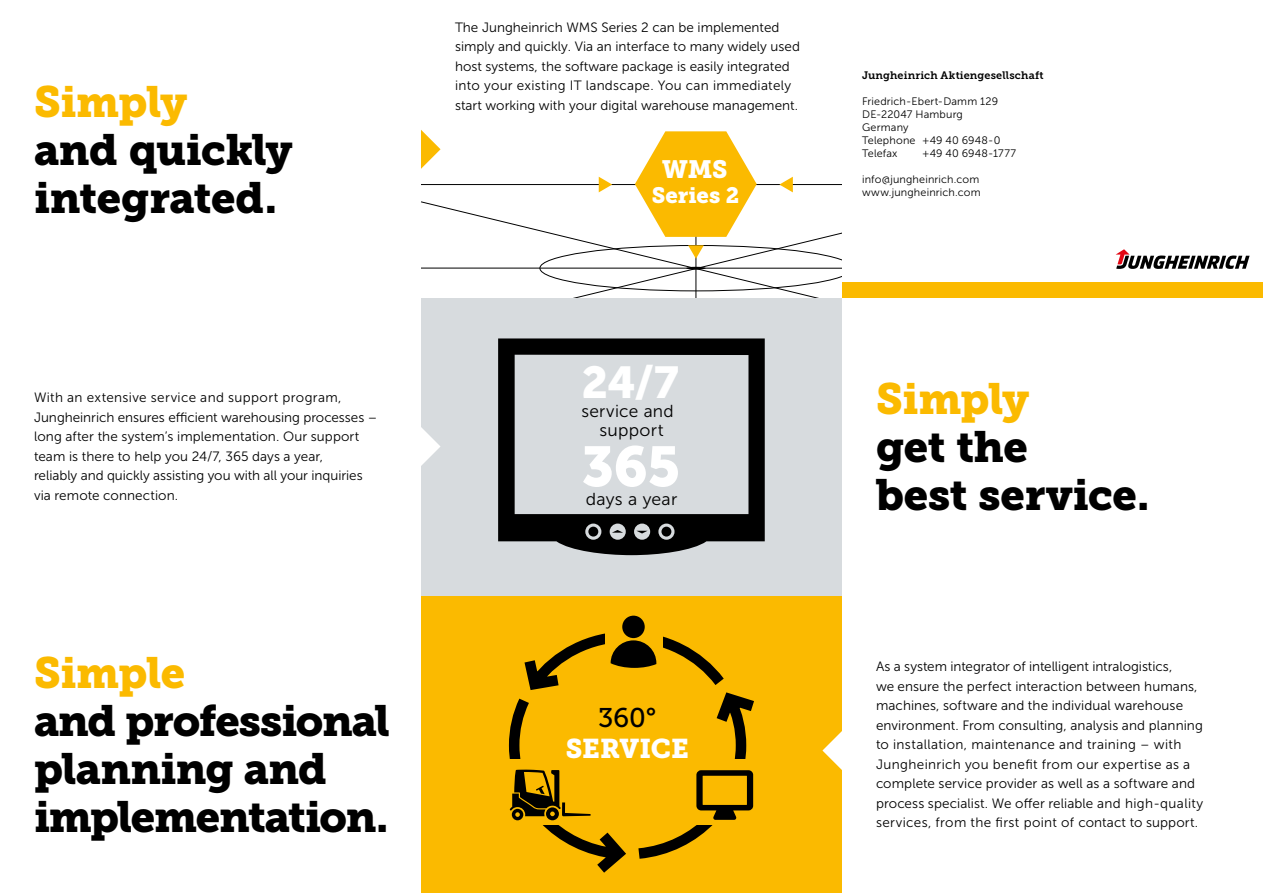
<style>
.page{position:relative;width:1263px;height:893px;background:#fff}
.page>*{position:absolute;margin:0;border:0;box-sizing:border-box;transform-origin:0 0}
.t1{font:56.25px "Museo JH Sans 900";color:#fff}
.t2{font:44.4px "Museo JH Sans 900";color:#fff}
.t3{font:43.5px/48px "Museo JH Slab 900";letter-spacing:-.02em;color:#000}
.t4{font:43.5px "Museo JH Slab 900";letter-spacing:-.01em;color:#fbba00}
.t5{font:27px "Museo JH Slab 900";letter-spacing:-.005em;color:#fff}
.t6{font:27px "Museo JH Slab 500";color:#000}
.t7{font:24.9px "Museo JH Slab 900";color:#fff}
.t8{font:22.2px "Museo JH Slab 900";color:#fff}
.t9{font:17.25px/19px "Museo JH Sans 300";letter-spacing:.015em;color:#000;text-align:center}
.t10{font:13.5px/19.5px "Museo JH Sans 300";letter-spacing:.005em;color:#000}
.t11{font:10.8px/12.9px "Museo JH Sans 300";letter-spacing:.015em;color:#000}
.t12{font:10.8px "Museo JH Slab 700";letter-spacing:.015em;color:#000}
</style>
<div class="page">
<hr style="left:0;top:0;width:421px;height:1px;background:#000">
<div style="left:421px;top:595px;width:421px;height:298px;background:#fbba00"></div>
<svg style="left:508px;top:633px;width:246px;height:240px"></svg>
<div style="left:680px;top:759px;width:92px;height:65px;background:#fbba00"></div>
<div style="left:506px;top:759px;width:92px;height:65px;background:#fbba00"></div>
<div style="left:605px;top:610px;width:58px;height:57px;background:#fbba00"></div>
<svg style="left:510px;top:770px;width:81px;height:50px"></svg>
<div style="left:622px;top:616px;width:23px;height:22px;background:#000;border-radius:50%"></div>
<svg style="left:611px;top:640px;width:45px;height:28px"></svg>
<svg style="left:696px;top:770px;width:57px;height:50px"></svg>
<svg style="left:822px;top:731px;width:20px;height:39px"></svg>
<svg style="left:421px;top:201px;width:74px;height:68px"></svg>
<hr style="left:421px;top:184px;width:421px;height:1px;background:#000">
<svg style="left:421px;top:130px;width:19px;height:39px"></svg>
<svg style="left:495px;top:131px;width:347px;height:167px"></svg>
<div style="left:421px;top:298px;width:421px;height:297px;background:#d7dbde"></div>
<svg style="left:421px;top:427px;width:19px;height:39px"></svg>
<svg style="left:498px;top:338px;width:267px;height:217px"></svg>
<svg style="left:612px;top:530px;width:36px;height:3px"></svg>
<div style="left:842px;top:282px;width:421px;height:16px;background:#fbba00"></div>
<svg style="left:1116px;top:249px;width:133px;height:20px"></svg>
<h3 class="t4" style="left:34px;top:76px;width:155px">Simply</h3>
<h3 class="t3" style="left:34px;top:126px;width:260px">and quickly integrated.</h3>
<p class="t10" style="left:34px;top:388px;width:345px">With an extensive service and support program, Jungheinrich ensures efficient warehousing processes – long after the system’s implementation. Our support team is there to help you 24/7, 365 days a year,<br>reliably and quickly assisting you with all your inquiries via remote connection.</p>
<h3 class="t4" style="left:34px;top:647px;width:153px">Simple</h3>
<h3 class="t3" style="left:34px;top:697px;width:358px">and professional planning and implementation.</h3>
<p class="t10" style="left:455px;top:17px;width:346px">The Jungheinrich WMS Series 2 can be implemented simply and quickly. Via an interface to many widely used host systems, the software package is easily integrated into your existing IT landscape. You can immediately</p>
<p class="t10" style="left:455px;top:95px;width:344px">start working with your digital warehouse management.</p>
<h3 class="t7" style="left:662px;top:154px;width:67px">WMS</h3>
<h3 class="t8" style="left:652px;top:182px;width:89px">Series 2</h3>
<p class="t12" style="left:862px;top:69px;width:183px">Jungheinrich Aktiengesellschaft</p>
<p class="t11" style="left:862px;top:95px;width:140px">Friedrich-Ebert-Damm 129<br>DE-22047 Hamburg<br>Germany<br>Telephone +49 40 6948-0<br>Telefax</p>
<p class="t11" style="left:922px;top:147px;width:95px">+49 40 6948-1777</p>
<p class="t11" style="left:862px;top:173px;width:120px">info@jungheinrich.com www.jungheinrich.com</p>
<h2 class="t2" style="left:581px;top:357px;width:99px">24/7</h2>
<p class="t9" style="left:581px;top:401px;width:94px">service and support</p>
<h1 class="t1" style="left:581px;top:435px;width:100px">365</h1>
<p class="t9" style="left:586px;top:490px;width:93px">days a year</p>
<h3 class="t6" style="left:598px;top:702px;width:60px">360°</h3>
<h3 class="t5" style="left:566px;top:733px;width:125px">SERVICE</h3>
<h3 class="t4" style="left:876px;top:373px;width:155px">Simply</h3>
<h3 class="t3" style="left:876px;top:423px;width:275px">get the<br>best service.</h3>
<p class="t10" style="left:876px;top:657px;width:329px">As a system integrator of intelligent intralogistics,<br>we ensure the perfect interaction between humans, machines, software and the individual warehouse environment. From consulting, analysis and planning to installation, maintenance and training – with Jungheinrich you benefit from our expertise as a complete service provider as well as a software and process specialist. We offer reliable and high-quality services, from the first point of contact to support.</p>
</div>
